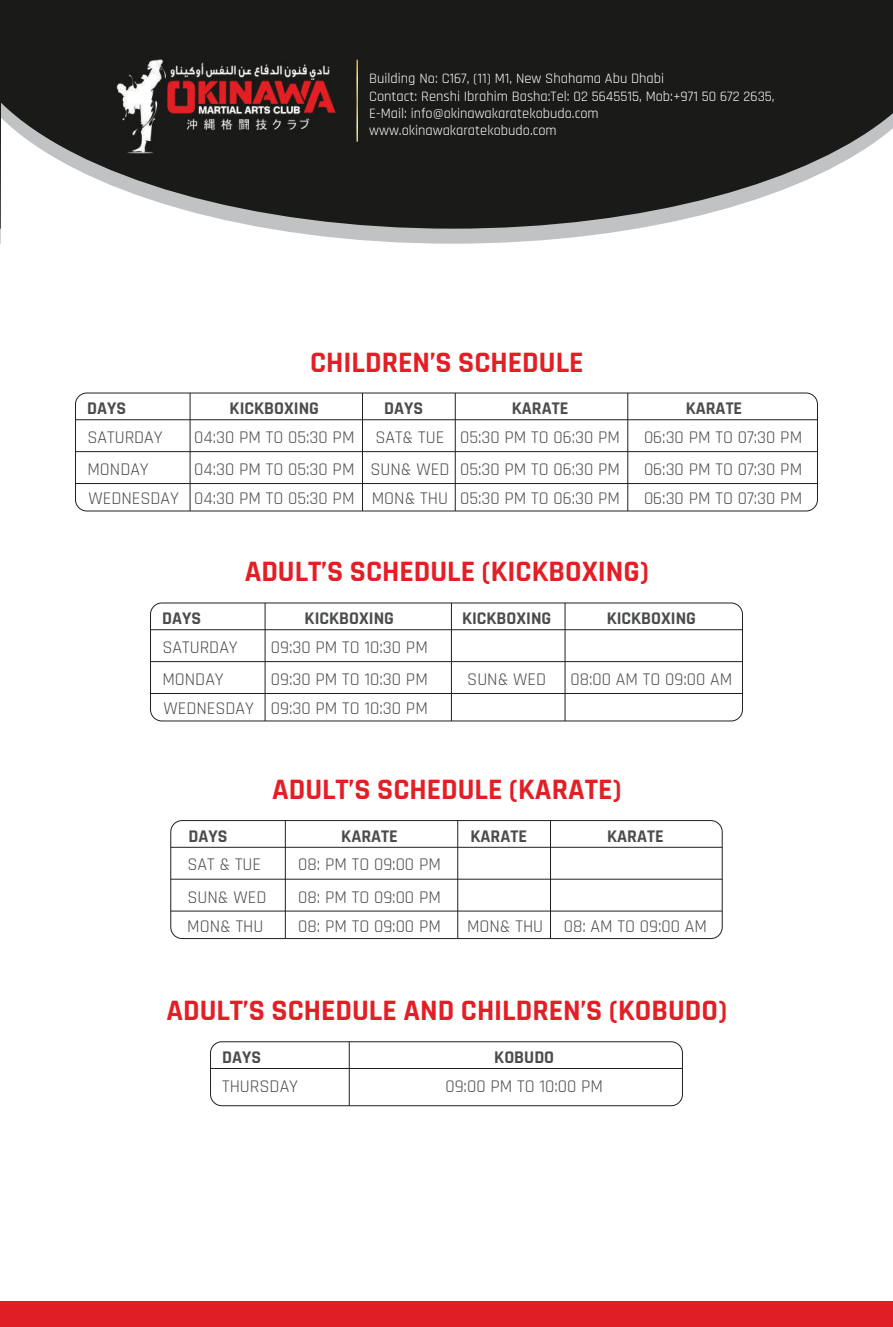
<style>
.page{position:relative;width:893px;height:1327px;background:#fff}
.page>*{position:absolute;margin:0;border:0;box-sizing:border-box;transform-origin:0 0}
.t1{font:700 30px "Rajdhani";color:#e41e25}
.t2{font:18px/32.4px "Rajdhani";color:#4b4c4d}
.t3{font:700 18px "Rajdhani";color:#4b4c4d}
.t4{font:14.55px/17.4px "Rajdhani";color:#fff}
</style>
<div class="page">
<svg style="left:0;top:229px;width:633px;height:15px"></svg>
<svg style="left:0;top:0;width:893px;height:229px;background:#3d3d3b"></svg>
<div style="left:0;top:1301px;width:893px;height:26px;background:#df1f25"></div>
<hr style="left:356px;top:60px;width:2px;height:82px;background:#fff">
<img style="left:110px;top:52px;width:235px;height:105px">
<div style="left:75px;top:393px;width:743px;height:118px;border:1px solid #231f20;border-radius:11px"></div>
<hr style="left:76px;top:419px;width:741px;height:1px;background:#231f20">
<hr style="left:76px;top:451px;width:741px;height:1px;background:#231f20">
<hr style="left:76px;top:483px;width:741px;height:1px;background:#231f20">
<hr style="left:190px;top:393px;width:1px;height:118px;background:#231f20">
<hr style="left:362px;top:393px;width:1px;height:118px;background:#231f20">
<hr style="left:455px;top:393px;width:1px;height:118px;background:#231f20">
<hr style="left:627px;top:393px;width:1px;height:118px;background:#231f20">
<div style="left:210px;top:1041px;width:473px;height:65px;border:1px solid #231f20;border-radius:11px"></div>
<hr style="left:211px;top:1068px;width:471px;height:1px;background:#231f20">
<hr style="left:349px;top:1042px;width:1px;height:64px;background:#231f20">
<div style="left:170px;top:820px;width:553px;height:119px;border:1px solid #231f20;border-radius:11px"></div>
<hr style="left:171px;top:847px;width:551px;height:1px;background:#231f20">
<hr style="left:171px;top:879px;width:551px;height:1px;background:#231f20">
<hr style="left:171px;top:911px;width:551px;height:1px;background:#231f20">
<hr style="left:285px;top:820px;width:1px;height:118px;background:#231f20">
<hr style="left:457px;top:820px;width:1px;height:118px;background:#231f20">
<hr style="left:550px;top:820px;width:1px;height:118px;background:#231f20">
<div style="left:150px;top:603px;width:593px;height:118px;border:1px solid #231f20;border-radius:11px"></div>
<hr style="left:151px;top:629px;width:591px;height:1px;background:#231f20">
<hr style="left:151px;top:661px;width:591px;height:1px;background:#231f20">
<hr style="left:151px;top:693px;width:591px;height:1px;background:#231f20">
<hr style="left:265px;top:603px;width:1px;height:118px;background:#231f20">
<hr style="left:451px;top:603px;width:1px;height:118px;background:#231f20">
<hr style="left:565px;top:603px;width:1px;height:118px;background:#231f20">
<p class="t4" style="left:369px;top:70px;width:407px">Building No: C167, (11) M1, New Shahama Abu Dhabi<br>Contact: Renshi Ibrahim Basha:Tel: 02 5645515, Mob:+971 50 672 2635, E-Mail: info@okinawakaratekobudo.com www.okinawakaratekobudo.com</p>
<h1 class="t1" style="left:310px;top:344px;width:275px">CHILDREN’S SCHEDULE</h1>
<p class="t3" style="left:87px;top:397px;width:40px">DAYS</p>
<p class="t2" style="left:87px;top:421px;width:77px">SATURDAY</p>
<p class="t2" style="left:370px;top:421px;width:81px">SAT&amp; TUE<br>SUN&amp; WED</p>
<p class="t2" style="left:372px;top:483px;width:78px">MON&amp; THU</p>
<p class="t3" style="left:230px;top:397px;width:91px">KICKBOXING</p>
<p class="t3" style="left:384px;top:397px;width:40px">DAYS</p>
<p class="t3" style="left:512px;top:397px;width:58px">KARATE</p>
<p class="t3" style="left:686px;top:397px;width:58px">KARATE</p>
<p class="t2" style="left:194px;top:421px;width:162px">04:30 PM TO 05:30 PM</p>
<p class="t2" style="left:460px;top:421px;width:162px">05:30 PM TO 06:30 PM<br>05:30 PM TO 06:30 PM</p>
<p class="t2" style="left:460px;top:483px;width:162px">05:30 PM TO 06:30 PM</p>
<p class="t2" style="left:644px;top:421px;width:160px">06:30 PM TO 07:30 PM<br>06:30 PM TO 07:30 PM</p>
<p class="t2" style="left:644px;top:483px;width:160px">06:30 PM TO 07:30 PM</p>
<p class="t2" style="left:87px;top:456px;width:93px;line-height:28.7px">MONDAY<br>WEDNESDAY</p>
<p class="t2" style="left:194px;top:456px;width:162px;line-height:28.7px">04:30 PM TO 05:30 PM<br>04:30 PM TO 05:30 PM</p>
<h1 class="t1" style="left:245px;top:553px;width:406px">ADULT’S SCHEDULE (KICKBOXING)</h1>
<p class="t3" style="left:162px;top:607px;width:40px">DAYS</p>
<p class="t2" style="left:162px;top:631px;width:77px">SATURDAY<br>MONDAY</p>
<p class="t2" style="left:163px;top:692px;width:92px">WEDNESDAY</p>
<p class="t3" style="left:305px;top:607px;width:91px">KICKBOXING</p>
<p class="t3" style="left:462px;top:607px;width:91px">KICKBOXING</p>
<p class="t3" style="left:607px;top:607px;width:91px">KICKBOXING</p>
<p class="t2" style="left:271px;top:631px;width:159px">09:30 PM TO 10:30 PM<br>09:30 PM TO 10:30 PM</p>
<p class="t2" style="left:467px;top:664px;width:81px">SUN&amp; WED</p>
<p class="t2" style="left:571px;top:664px;width:163px">08:00 AM TO 09:00 AM</p>
<p class="t2" style="left:271px;top:692px;width:159px">09:30 PM TO 10:30 PM</p>
<p class="t3" style="left:188px;top:825px;width:40px">DAYS</p>
<p class="t2" style="left:187px;top:849px;width:75px">SAT &amp; TUE</p>
<h1 class="t1" style="left:272px;top:771px;width:351px">ADULT’S SCHEDULE (KARATE)</h1>
<p class="t3" style="left:341px;top:825px;width:58px">KARATE</p>
<p class="t3" style="left:470px;top:825px;width:58px">KARATE</p>
<p class="t3" style="left:607px;top:825px;width:58px">KARATE</p>
<p class="t2" style="left:298px;top:849px;width:144px">08: PM TO 09:00 PM</p>
<p class="t2" style="left:187px;top:883px;width:81px;line-height:28.7px">SUN&amp; WED<br>MON&amp; THU</p>
<p class="t2" style="left:298px;top:883px;width:144px;line-height:28.7px">08: PM TO 09:00 PM<br>08: PM TO 09:00 PM</p>
<p class="t2" style="left:467px;top:910px;width:78px">MON&amp; THU</p>
<p class="t2" style="left:564px;top:910px;width:145px">08: AM TO 09:00 AM</p>
<h1 class="t1" style="left:166px;top:992px;width:562px">ADULT’S SCHEDULE AND CHILDREN’S (KOBUDO)</h1>
<p class="t3" style="left:222px;top:1046px;width:40px">DAYS</p>
<p class="t2" style="left:222px;top:1070px;width:77px">THURSDAY</p>
<p class="t3" style="left:494px;top:1046px;width:61px">KOBUDO</p>
<p class="t2" style="left:445px;top:1070px;width:159px">09:00 PM TO 10:00 PM</p>
</div>
